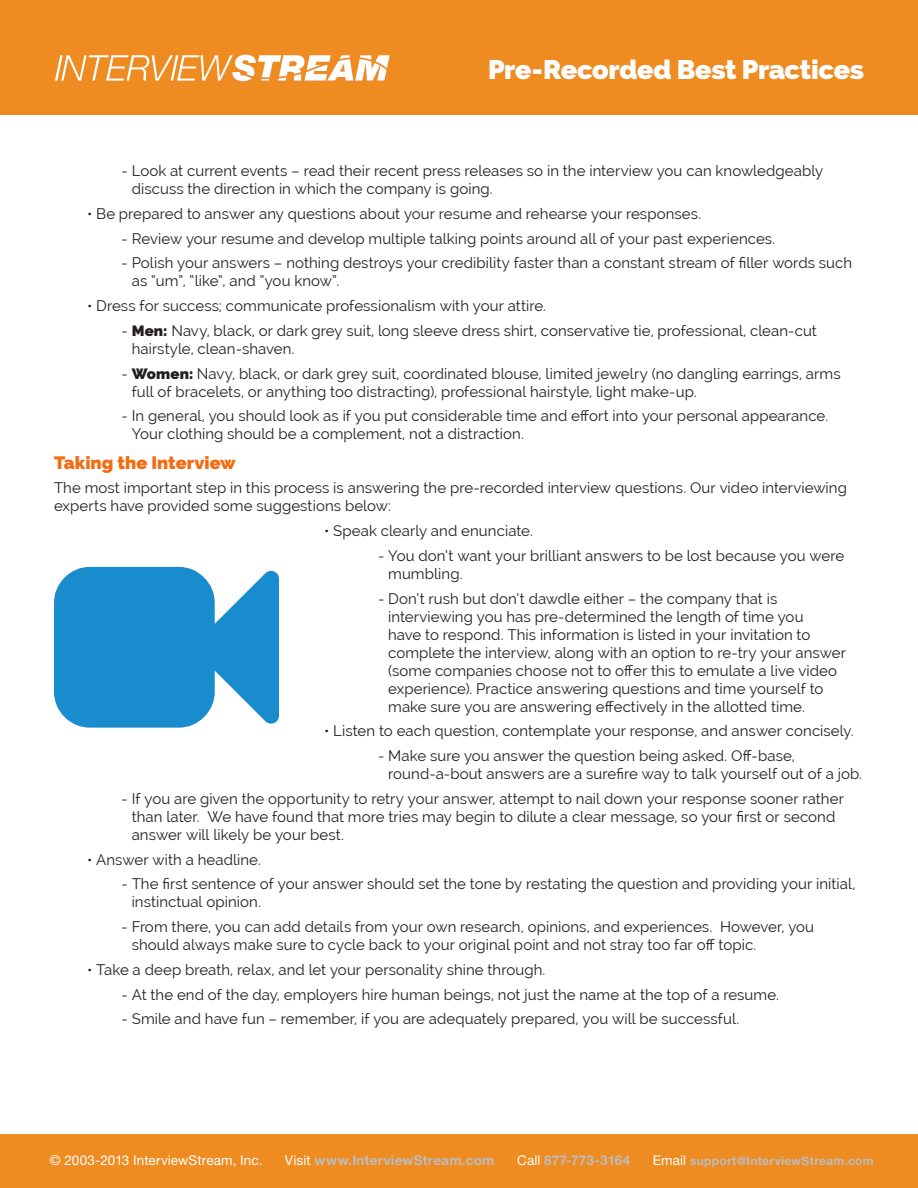
<style>
.page{position:relative;width:918px;height:1188px;background:#fff}
.page>*{position:absolute;margin:0;border:0;box-sizing:border-box;transform-origin:0 0}
.t1{font:800 27px "Raleway";letter-spacing:-.015em;color:#fff}
.t2{font:800 18px "Raleway";color:#f36c11}
.t3{font:15px/18px "Raleway";letter-spacing:.005em;color:#231f20}
.t4{font:700 13.5px "Helvetica Neue";letter-spacing:.02em;color:#bcbdc0}
.t5{font:13.5px "Helvetica Neue";letter-spacing:.005em;color:#fff}
.t6{font:700 12px "Helvetica Neue";letter-spacing:.025em;color:#bcbdc0}
.s1{font-weight:800}
.s2{font-weight:400;color:#fff}
.s3{font-weight:400;font-size:13.5px;color:#fff}
</style>
<div class="page">
<div style="left:0;top:1134px;width:918px;height:54px;background:#ee8b21"></div>
<div style="left:0;top:0;width:918px;height:114px;background:#ee8b21"></div>
<svg style="left:55px;top:55px;width:335px;height:26px"></svg>
<p class="t1" style="left:488px;top:54px;width:377px">Pre-Recorded Best Practices</p>
<p class="t3" style="left:132px;top:162px;width:693px;text-indent:-10px">- Look at current events – read their recent press releases so in the interview you can knowledgeably discuss the direction in which the company is going.</p>
<p class="t3" style="left:87px;top:205px;width:616px">• Be prepared to answer any questions about your resume and rehearse your responses.</p>
<p class="t3" style="left:122px;top:229px;width:655px">- Review your resume and develop multiple talking points around all of your past experiences.</p>
<p class="t3" style="left:132px;top:254px;width:722px;text-indent:-10px">- Polish your answers – nothing destroys your credibility faster than a constant stream of filler words such as “um”, “like”, and “you know”.</p>
<p class="t3" style="left:87px;top:297px;width:461px">• Dress for success; communicate professionalism with your attire.</p>
<p class="t3" style="left:132px;top:322px;width:687px;text-indent:-10px">- <span class="s1">Men:</span> Navy, black, or dark grey suit, long sleeve dress shirt, conservative tie, professional, clean-cut hairstyle, clean-shaven.</p>
<p class="t3" style="left:132px;top:364px;width:710px;text-indent:-10px">- <span class="s1">Women:</span> Navy, black, or dark grey suit, coordinated blouse, limited jewelry (no dangling earrings, arms full of bracelets, or anything too distracting), professional hairstyle, light make-up.</p>
<p class="t3" style="left:132px;top:407px;width:698px;text-indent:-10px">- In general, you should look as if you put considerable time and effort into your personal appearance.<br>Your clothing should be a complement, not a distraction.</p>
<p class="t2" style="left:54px;top:452px;width:183px">Taking the Interview</p>
<p class="t3" style="left:54px;top:479px;width:794px">The most important step in this process is answering the pre-recorded interview questions. Our video interviewing experts have provided some suggestions below:</p>
<p class="t3" style="left:324px;top:522px;width:210px">• Speak clearly and enunciate.</p>
<p class="t3" style="left:388px;top:547px;width:457px;text-indent:-10px">- You don’t want your brilliant answers to be lost because you were mumbling.</p>
<p class="t3" style="left:388px;top:589px;width:459px;text-indent:-10px">- Don’t rush but don’t dawdle either – the company that is interviewing you has pre-determined the length of time you<br>have to respond. This information is listed in your invitation to complete the interview, along with an option to re-try your answer (some companies choose not to offer this to emulate a live video experience). Practice answering questions and time yourself to make sure you are answering effectively in the allotted time.</p>
<p class="t3" style="left:324px;top:722px;width:531px">• Listen to each question, contemplate your response, and answer concisely.</p>
<p class="t3" style="left:388px;top:747px;width:475px;text-indent:-10px">- Make sure you answer the question being asked. Off-base, round-a-bout answers are a surefire way to talk yourself out of a job.</p>
<p class="t3" style="left:132px;top:790px;width:714px;text-indent:-10px">- If you are given the opportunity to retry your answer, attempt to nail down your response sooner rather than later. We have found that more tries may begin to dilute a clear message, so your first or second answer will likely be your best.</p>
<p class="t3" style="left:87px;top:850px;width:175px">• Answer with a headline.</p>
<p class="t3" style="left:132px;top:875px;width:725px;text-indent:-10px">- The first sentence of your answer should set the tone by restating the question and providing your initial, instinctual opinion.</p>
<p class="t3" style="left:132px;top:918px;width:684px;text-indent:-10px">- From there, you can add details from your own research, opinions, and experiences. However, you should always make sure to cycle back to your original point and not stray too far off topic.</p>
<p class="t3" style="left:87px;top:961px;width:460px">• Take a deep breath, relax, and let your personality shine through.</p>
<p class="t3" style="left:122px;top:985px;width:659px">- At the end of the day, employers hire human beings, not just the name at the top of a resume.</p>
<p class="t3" style="left:122px;top:1010px;width:619px">- Smile and have fun – remember, if you are adequately prepared, you will be successful.</p>
<p class="t5" style="left:50px;top:1152px;width:214px">© 2003-2013 InterviewStream, Inc.</p>
<p class="t4" style="left:285px;top:1152px;width:211px"><span class="s2">Visit</span> www.InterviewStream.com</p>
<p class="t4" style="left:517px;top:1152px;width:115px"><span class="s2">Call</span> 877-773-3164</p>
<p class="t6" style="left:653px;top:1153px;width:222px"><span class="s3">Email</span> support@InterviewStream.com</p>
</div>
